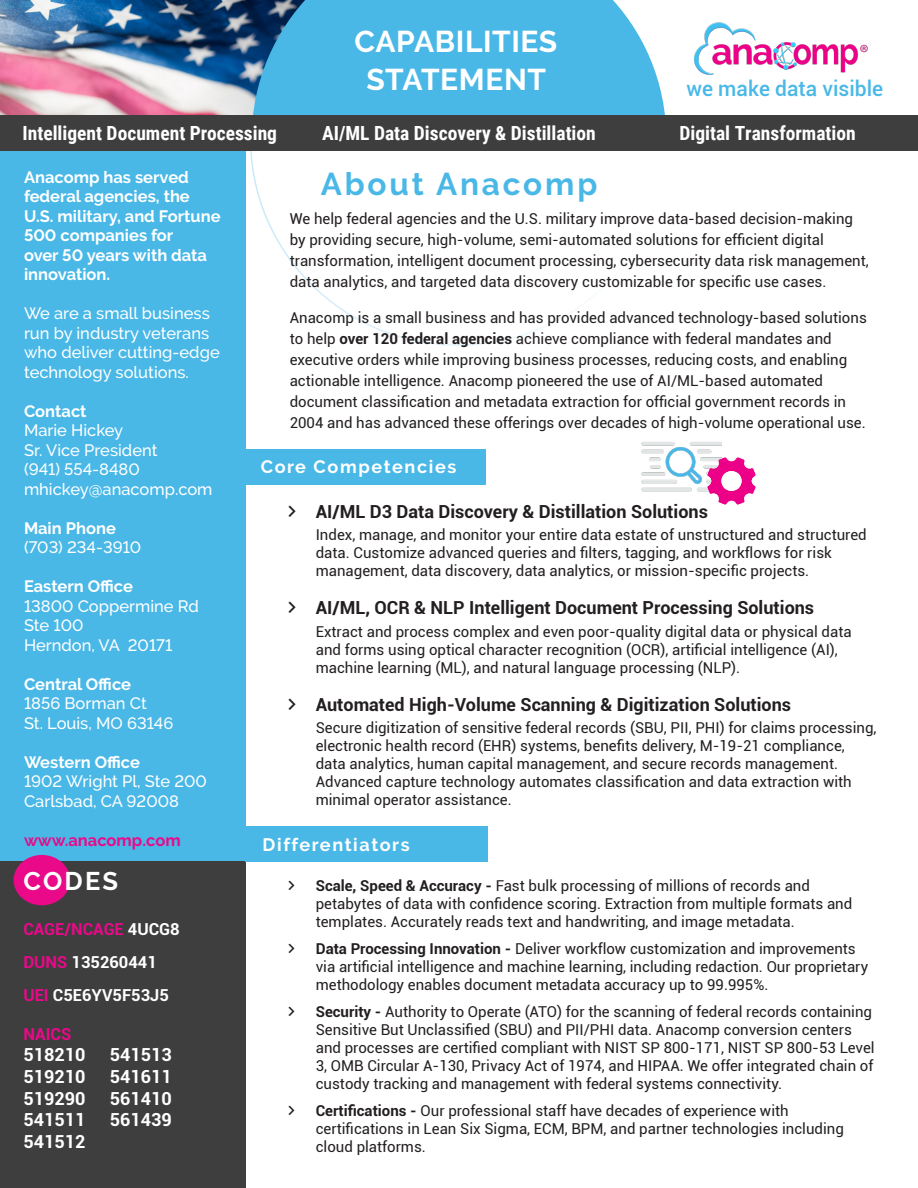
<style>
.page{position:relative;width:918px;height:1188px;background:#fff}
.page>*{position:absolute;margin:0;border:0;box-sizing:border-box;transform-origin:0 0}
.t1{font:700 31.5px "Raleway";letter-spacing:.09em;color:#49b8e7}
.t2{font:700 30px "Raleway";letter-spacing:.02em;color:#fff}
.t3{font:700 25.5px "Raleway";letter-spacing:.085em;color:#fff}
.t4{font:500 21px "Roboto";color:#49b8e7}
.t5{font:700 19.5px "Roboto Condensed";color:#fff}
.t6{font:700 18px "Roboto";color:#231f20}
.t7{font:700 18px "Roboto";color:#fff}
.t8{font:700 18px "Raleway";letter-spacing:.09em;color:#fff}
.t9{font:500 16.5px/19.5px "Raleway";color:#fff}
.t10{font:700 16.5px/19.5px "Raleway";color:#fff}
.t11{font:700 16.5px "Roboto";color:#fff}
.t12{font:700 16.5px "Roboto";color:#ea0989}
.t13{font:700 16.5px "Raleway";color:#ea0989}
.t14{font:15px/18px "Roboto";color:#231f20}
.s1{color:#fff}
.s2{color:#ea0989}
.s3{font-weight:700}
</style>
<div class="page">
<div style="left:0;top:121px;width:246px;height:1067px;background:#49b8e7"></div>
<svg style="left:250px;top:151px;width:337px;height:195px"></svg>
<img style="left:0;top:0;width:252px;height:115px">
<div style="left:0;top:862px;width:246px;height:326px;background:#3e3e3e"></div>
<svg style="left:252px;top:0;width:413px;height:115px;fill:#49b8e7"></svg>
<div style="left:0;top:115px;width:918px;height:36px;background:#3e3e3e"></div>
<img style="left:694px;top:22px;width:174px;height:53px">
<div style="left:14px;top:855px;width:56px;height:50px;background:#ea0989;border-radius:50%"></div>
<div style="left:243px;top:449px;width:242px;height:36px;background:#49b8e7"></div>
<img style="left:641px;top:442px;width:80px;height:50px">
<img style="left:707px;top:457px;width:48px;height:47px">
<div style="left:246px;top:826px;width:242px;height:36px;background:#49b8e7"></div>
<p class="t5" style="left:22px;top:119px;width:256px">Intelligent Document Processing</p>
<p class="t2" style="left:354px;top:25px;width:204px">CAPABILITIES</p>
<p class="t2" style="left:366px;top:62px;width:181px">STATEMENT</p>
<p class="t5" style="left:322px;top:119px;width:275px">AI/ML Data Discovery &amp; Distillation</p>
<p class="t4" style="left:686px;top:74px;width:198px">we make data visible</p>
<p class="t5" style="left:680px;top:119px;width:178px">Digital Transformation</p>
<p class="t10" style="left:24px;top:167px;width:198px">Anacomp has served federal agencies, the<br>U.S. military, and Fortune<br>500 companies for<br>over 50 years with data innovation.</p>
<p class="t9" style="left:24px;top:304px;width:197px">We are a small business run by industry veterans who deliver cutting-edge technology solutions.</p>
<p class="t10" style="left:24px;top:401px;width:64px">Contact</p>
<p class="t9" style="left:24px;top:421px;width:101px">Marie Hickey</p>
<p class="t9" style="left:24px;top:440px;width:135px">Sr. Vice President</p>
<p class="t9" style="left:24px;top:460px;width:117px">(941) 554-8480</p>
<p class="t9" style="left:24px;top:479px;width:190px">mhickey@anacomp.com</p>
<p class="t10" style="left:24px;top:518px;width:93px">Main Phone</p>
<p class="t9" style="left:24px;top:538px;width:119px">(703) 234-3910</p>
<p class="t10" style="left:24px;top:577px;width:111px">Eastern Office</p>
<p class="t9" style="left:24px;top:596px;width:176px">13800 Coppermine Rd</p>
<p class="t9" style="left:24px;top:616px;width:61px">Ste 100</p>
<p class="t9" style="left:24px;top:635px;width:150px">Herndon, VA 20171</p>
<p class="t10" style="left:24px;top:674px;width:109px">Central Office</p>
<p class="t9" style="left:24px;top:694px;width:124px">1856 Borman Ct</p>
<p class="t9" style="left:24px;top:713px;width:151px">St. Louis, MO 63146</p>
<p class="t10" style="left:24px;top:752px;width:118px">Western Office</p>
<p class="t9" style="left:24px;top:772px;width:184px">1902 Wright Pl, Ste 200</p>
<p class="t9" style="left:24px;top:791px;width:156px">Carlsbad, CA 92008</p>
<p class="t13" style="left:24px;top:831px;width:158px">www.anacomp.com</p>
<p class="t3" style="left:23px;top:866px;width:96px">CODES</p>
<p class="t12" style="left:23px;top:917px;width:158px">CAGE/NCAGE <span class="s1">4UCG8</span></p>
<p class="t11" style="left:23px;top:950px;width:135px"><span class="s2">DUNS</span> 135260441</p>
<p class="t11" style="left:23px;top:983px;width:147px"><span class="s2">UEI</span> C5E6YV5F53J5</p>
<p class="t12" style="left:23px;top:1022px;width:49px">NAICS</p>
<p class="t7" style="left:23px;top:1042px;width:63px">518210</p>
<p class="t7" style="left:23px;top:1064px;width:63px">519210</p>
<p class="t7" style="left:23px;top:1085px;width:63px">519290</p>
<p class="t7" style="left:23px;top:1107px;width:63px">541511</p>
<p class="t7" style="left:23px;top:1129px;width:63px">541512</p>
<p class="t7" style="left:110px;top:1042px;width:63px">541513</p>
<p class="t7" style="left:110px;top:1064px;width:63px">541611</p>
<p class="t7" style="left:110px;top:1086px;width:63px">561410</p>
<p class="t7" style="left:110px;top:1107px;width:63px">561439</p>
<p class="t1" style="left:321px;top:166px;width:278px">About Anacomp</p>
<p class="t14" style="left:290px;top:207px;width:581px;line-height:21px">We help federal agencies and the U.S. military improve data-based decision-making by providing secure, high-volume, semi-automated solutions for efficient digital transformation, intelligent document processing, cybersecurity data risk management, data analytics, and targeted data discovery customizable for specific use cases.</p>
<p class="t14" style="left:290px;top:307px;width:579px;line-height:21px">Anacomp is a small business and has provided advanced technology-based solutions to help <span class="s3">over 120 federal agencies</span> achieve compliance with federal mandates and executive orders while improving business processes, reducing costs, and enabling actionable intelligence. Anacomp pioneered the use of AI/ML-based automated document classification and metadata extraction for official government records in 2004 and has advanced these offerings over decades of high-volume operational use.</p>
<p class="t8" style="left:261px;top:456px;width:197px">Core Competencies</p>
<p class="t6" style="left:316px;top:498px;width:394px">AI/ML D3 Data Discovery &amp; Distillation Solutions</p>
<p class="t14" style="left:316px;top:525px;width:553px">Index, manage, and monitor your entire data estate of unstructured and structured data. Customize advanced queries and filters, tagging, and workflows for risk management, data discovery, data analytics, or mission-specific projects.</p>
<p class="t6" style="left:316px;top:595px;width:500px">AI/ML, OCR &amp; NLP Intelligent Document Processing Solutions</p>
<p class="t14" style="left:316px;top:622px;width:537px">Extract and process complex and even poor-quality digital data or physical data and forms using optical character recognition (OCR), artificial intelligence (AI), machine learning (ML), and natural language processing (NLP).</p>
<p class="t6" style="left:316px;top:692px;width:477px">Automated High-Volume Scanning &amp; Digitization Solutions</p>
<p class="t14" style="left:316px;top:718px;width:562px">Secure digitization of sensitive federal records (SBU, PII, PHI) for claims processing, electronic health record (EHR) systems, benefits delivery, M-19-21 compliance, data analytics, human capital management, and secure records management.<br>Advanced capture technology automates classification and data extraction with minimal operator assistance.</p>
<p class="t8" style="left:263px;top:834px;width:149px">Differentiators</p>
<p class="t14" style="left:316px;top:877px;width:538px"><span class="s3">Scale, Speed &amp; Accuracy -</span> Fast bulk processing of millions of records and petabytes of data with confidence scoring. Extraction from multiple formats and templates. Accurately reads text and handwriting, and image metadata.</p>
<p class="t14" style="left:316px;top:940px;width:554px"><span class="s3">Data Processing Innovation -</span> Deliver workflow customization and improvements via artificial intelligence and machine learning, including redaction. Our proprietary methodology enables document metadata accuracy up to 99.995%.</p>
<p class="t14" style="left:316px;top:1003px;width:560px"><span class="s3">Security -</span> Authority to Operate (ATO) for the scanning of federal records containing Sensitive But Unclassified (SBU) and PII/PHI data. Anacomp conversion centers and processes are certified compliant with NIST SP 800-171, NIST SP 800-53 Level 3, OMB Circular A-130, Privacy Act of 1974, and HIPAA. We offer integrated chain of custody tracking and management with federal systems connectivity.</p>
<p class="t14" style="left:316px;top:1102px;width:530px"><span class="s3">Certifications -</span> Our professional staff have decades of experience with certifications in Lean Six Sigma, ECM, BPM, and partner technologies including cloud platforms.</p>
</div>
